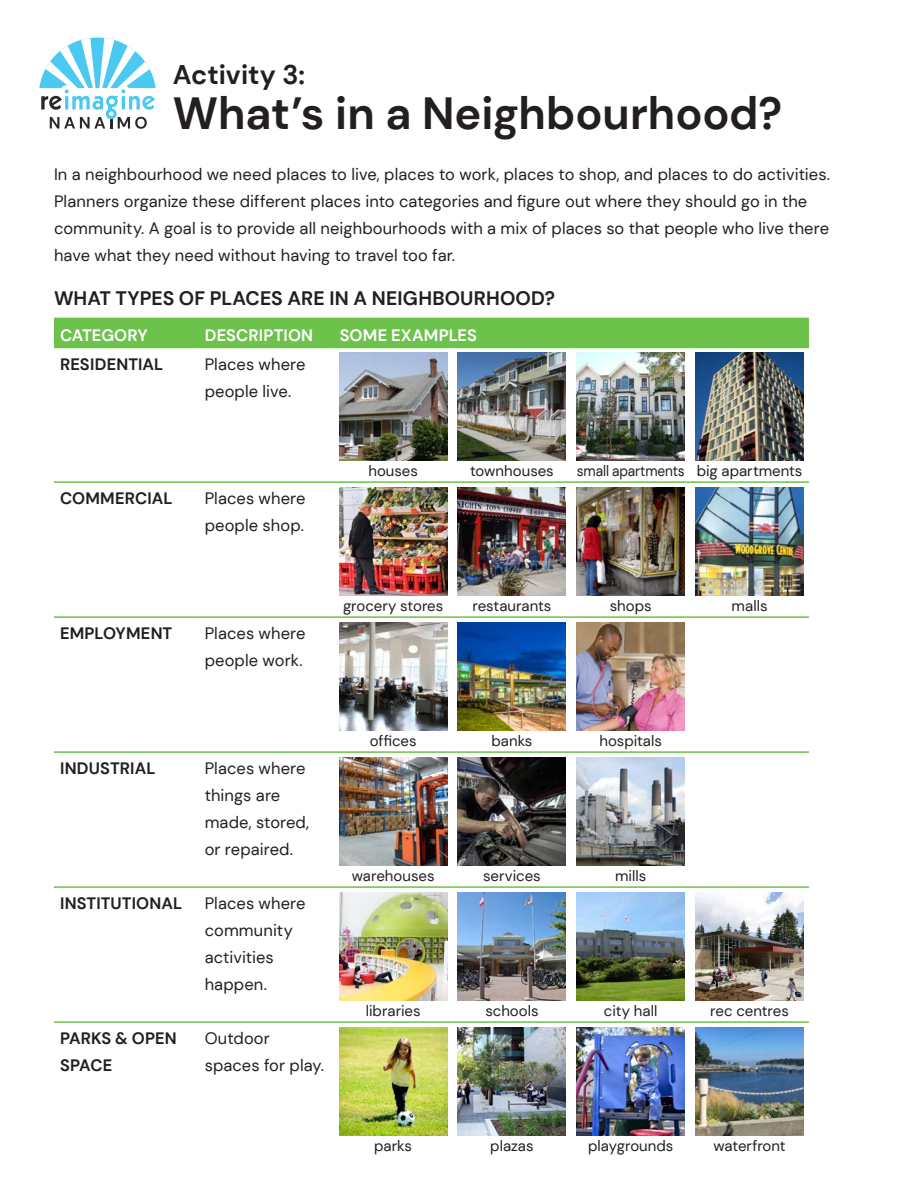
<style>
.page{position:relative;width:918px;height:1188px;background:#fff}
.page>*{position:absolute;margin:0;border:0;box-sizing:border-box;transform-origin:0 0}
.Heading{font:700 45px "DM Sans";color:#231f20}
.Heading-2{font:700 27px "DM Sans";color:#231f20}
.Sub-Heading{font:700 19.5px "DM Sans";letter-spacing:.005em;color:#231f20}
.Body{font:16.5px/27px "DM Sans";letter-spacing:.005em;color:#231f20}
.Body-2{font:700 16.5px/27px "DM Sans";letter-spacing:.005em;color:#231f20}
.Body-3{font:700 16.5px "DM Sans";letter-spacing:.005em;color:#fff}
.Label{font:15px "DM Sans";color:#231f20}
.Label-2{font:15px "DM Sans";color:#231f20;scale:.91 1}
</style>
<div class="page">
<svg style="left:39px;top:38px;width:117px;height:91px"></svg>
<div style="left:54px;top:318px;width:755px;height:29px;background:#6cc24a"></div>
<hr style="left:54px;top:347px;width:145px;height:1px;background:#6cc24a">
<hr style="left:199px;top:347px;width:135px;height:1px;background:#6cc24a">
<hr style="left:334px;top:347px;width:119px;height:1px;background:#6cc24a">
<hr style="left:453px;top:347px;width:118px;height:1px;background:#6cc24a">
<hr style="left:571px;top:347px;width:119px;height:1px;background:#6cc24a">
<hr style="left:690px;top:347px;width:119px;height:1px;background:#6cc24a">
<hr style="left:54px;top:481px;width:145px;height:2px;background:#6cc24a">
<hr style="left:199px;top:481px;width:135px;height:2px;background:#6cc24a">
<hr style="left:334px;top:481px;width:119px;height:2px;background:#6cc24a">
<hr style="left:453px;top:481px;width:118px;height:2px;background:#6cc24a">
<hr style="left:571px;top:481px;width:119px;height:2px;background:#6cc24a">
<hr style="left:690px;top:481px;width:119px;height:2px;background:#6cc24a">
<hr style="left:54px;top:616px;width:145px;height:2px;background:#6cc24a">
<hr style="left:199px;top:616px;width:135px;height:2px;background:#6cc24a">
<hr style="left:334px;top:616px;width:119px;height:2px;background:#6cc24a">
<hr style="left:453px;top:616px;width:118px;height:2px;background:#6cc24a">
<hr style="left:571px;top:616px;width:119px;height:2px;background:#6cc24a">
<hr style="left:690px;top:616px;width:119px;height:2px;background:#6cc24a">
<hr style="left:54px;top:751px;width:145px;height:2px;background:#6cc24a">
<hr style="left:199px;top:751px;width:135px;height:2px;background:#6cc24a">
<hr style="left:334px;top:751px;width:119px;height:2px;background:#6cc24a">
<hr style="left:453px;top:751px;width:118px;height:2px;background:#6cc24a">
<hr style="left:571px;top:751px;width:119px;height:2px;background:#6cc24a">
<hr style="left:690px;top:751px;width:119px;height:2px;background:#6cc24a">
<hr style="left:54px;top:886px;width:145px;height:2px;background:#6cc24a">
<hr style="left:199px;top:886px;width:135px;height:2px;background:#6cc24a">
<hr style="left:334px;top:886px;width:119px;height:2px;background:#6cc24a">
<hr style="left:453px;top:886px;width:118px;height:2px;background:#6cc24a">
<hr style="left:571px;top:886px;width:119px;height:2px;background:#6cc24a">
<hr style="left:690px;top:886px;width:119px;height:2px;background:#6cc24a">
<hr style="left:54px;top:1021px;width:145px;height:2px;background:#6cc24a">
<hr style="left:199px;top:1021px;width:135px;height:2px;background:#6cc24a">
<hr style="left:334px;top:1021px;width:119px;height:2px;background:#6cc24a">
<hr style="left:453px;top:1021px;width:118px;height:2px;background:#6cc24a">
<hr style="left:571px;top:1021px;width:119px;height:2px;background:#6cc24a">
<hr style="left:690px;top:1021px;width:119px;height:2px;background:#6cc24a">
<img style="left:339px;top:353px;width:108px;height:107px">
<img style="left:458px;top:353px;width:108px;height:108px">
<img style="left:577px;top:353px;width:108px;height:108px">
<img style="left:696px;top:353px;width:108px;height:108px">
<img style="left:339px;top:488px;width:108px;height:108px">
<img style="left:458px;top:488px;width:108px;height:108px">
<img style="left:577px;top:488px;width:108px;height:108px">
<img style="left:696px;top:488px;width:108px;height:108px">
<img style="left:339px;top:623px;width:108px;height:108px">
<img style="left:458px;top:623px;width:108px;height:108px">
<img style="left:577px;top:623px;width:108px;height:108px">
<img style="left:339px;top:758px;width:108px;height:108px">
<img style="left:458px;top:758px;width:108px;height:108px">
<img style="left:577px;top:758px;width:108px;height:108px">
<img style="left:339px;top:893px;width:108px;height:108px">
<img style="left:458px;top:893px;width:108px;height:108px">
<img style="left:577px;top:893px;width:108px;height:108px">
<img style="left:696px;top:893px;width:108px;height:108px">
<img style="left:339px;top:1028px;width:108px;height:108px">
<img style="left:458px;top:1028px;width:108px;height:108px">
<img style="left:577px;top:1028px;width:108px;height:108px">
<img style="left:696px;top:1028px;width:108px;height:108px">
<p class="Heading-2" style="left:173px;top:58px;width:134px">Activity 3:</p>
<p class="Heading" style="left:173px;top:85px;width:611px">What’s in a Neighbourhood?</p>
<p class="Body" style="left:54px;top:160px;width:778px">In a neighbourhood we need places to live, places to work, places to shop, and places to do activities.<br>Planners organize these different places into categories and figure out where they should go in the community. A goal is to provide all neighbourhoods with a mix of places so that people who live there have what they need without having to travel too far.</p>
<p class="Sub-Heading" style="left:54px;top:286px;width:503px">WHAT TYPES OF PLACES ARE IN A NEIGHBOURHOOD?</p>
<p class="Body-3" style="left:60px;top:325px;width:89px">CATEGORY</p>
<p class="Body-3" style="left:205px;top:325px;width:110px">DESCRIPTION</p>
<p class="Body-3" style="left:340px;top:325px;width:139px">SOME EXAMPLES</p>
<p class="Body-2" style="left:60px;top:351px;width:105px">RESIDENTIAL</p>
<p class="Body" style="left:205px;top:351px;width:102px">Places where people live.</p>
<p class="Body-2" style="left:60px;top:485px;width:114px">COMMERCIAL</p>
<p class="Body" style="left:205px;top:485px;width:102px">Places where people shop.</p>
<p class="Label" style="left:368px;top:461px;width:51px">houses</p>
<p class="Label" style="left:470px;top:461px;width:85px">townhouses</p>
<p class="Label-2" style="left:577px;top:461px;width:120px">small apartments</p>
<p class="Label" style="left:697px;top:461px;width:107px">big apartments</p>
<p class="Body-2" style="left:60px;top:620px;width:114px">EMPLOYMENT</p>
<p class="Body" style="left:205px;top:620px;width:102px">Places where people work.</p>
<p class="Label" style="left:343px;top:596px;width:102px">grocery stores</p>
<p class="Label" style="left:472px;top:596px;width:80px">restaurants</p>
<p class="Label" style="left:610px;top:596px;width:43px">shops</p>
<p class="Label" style="left:732px;top:596px;width:37px">malls</p>
<p class="Body-2" style="left:60px;top:755px;width:97px">INDUSTRIAL</p>
<p class="Body" style="left:205px;top:755px;width:106px">Places where things are made, stored, or repaired.</p>
<p class="Body-2" style="left:60px;top:890px;width:124px">INSTITUTIONAL</p>
<p class="Body" style="left:205px;top:890px;width:102px">Places where community activities happen.</p>
<p class="Body-2" style="left:60px;top:1025px;width:118px">PARKS &amp; OPEN<br>SPACE</p>
<p class="Body" style="left:205px;top:1025px;width:121px">Outdoor spaces for play.</p>
<p class="Label" style="left:370px;top:731px;width:48px">offices</p>
<p class="Label" style="left:491px;top:731px;width:43px">banks</p>
<p class="Label" style="left:599px;top:731px;width:64px">hospitals</p>
<p class="Label" style="left:352px;top:866px;width:84px">warehouses</p>
<p class="Label" style="left:483px;top:866px;width:59px">services</p>
<p class="Label" style="left:615px;top:866px;width:33px">mills</p>
<p class="Label" style="left:366px;top:1001px;width:56px">libraries</p>
<p class="Label" style="left:485px;top:1001px;width:55px">schools</p>
<p class="Label" style="left:604px;top:1001px;width:55px">city hall</p>
<p class="Label" style="left:710px;top:1001px;width:80px">rec centres</p>
<p class="Label" style="left:374px;top:1136px;width:39px">parks</p>
<p class="Label" style="left:490px;top:1136px;width:45px">plazas</p>
<p class="Label" style="left:588px;top:1136px;width:87px">playgrounds</p>
<p class="Label" style="left:713px;top:1136px;width:74px">waterfront</p>
</div>
